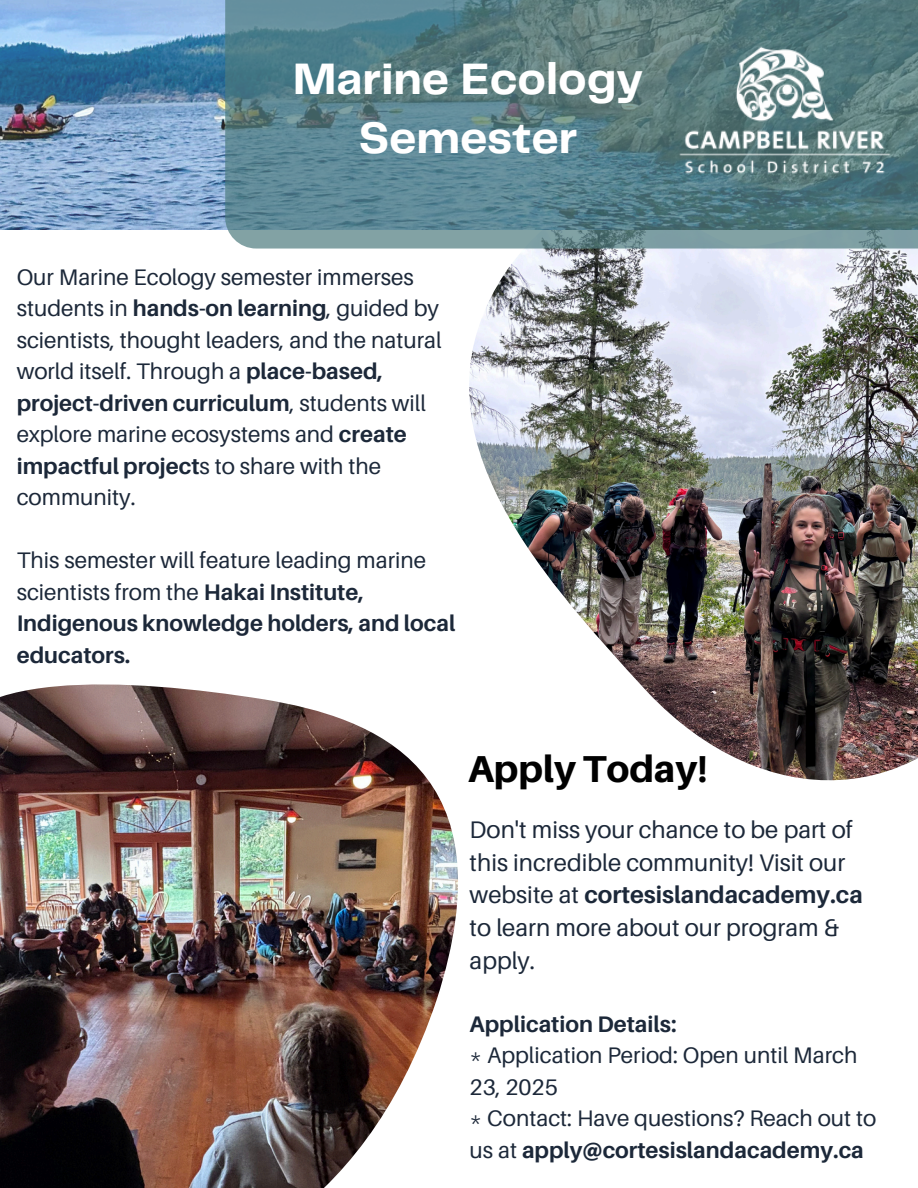
<style>
.page{position:relative;width:918px;height:1188px;background:#fff}
.page>*{position:absolute;margin:0;border:0;box-sizing:border-box;transform-origin:0 0}
.t1{font:700 45.6px/59.7px "Telegraf";color:#fff;text-align:center}
.t2{font:800 37.5px "Aileron";color:#000}
.t3{font:24px/32.7px "Aileron";color:#1c2839}
.t4{font:22.5px/31.5px "Aileron";color:#1c2839}
.t5{font:700 22.5px/31.5px "Aileron";color:#1c2839}
.s1{font-weight:700}
.s2{font-weight:400}
</style>
<div class="page">
<img style="left:469px;top:249px;width:449px;height:532px">
<img style="left:0;top:0;width:225px;height:229px">
<svg style="left:225px;top:0;width:693px;height:249px;background:#5b8289"></svg>
<img style="left:0;top:684px;width:458px;height:504px">
<img style="left:674px;top:41px;width:222px;height:137px">
<p class="t1" style="left:293px;top:51px;width:352px">Marine Ecology<br>Semester</p>
<p class="t4" style="left:17px;top:260px;width:426px">Our Marine Ecology semester immerses students in <span class="s1">hands-on learning</span>, guided by scientists, thought leaders, and the natural world itself. Through a <span class="s1">place-based, project-driven curriculum</span>, students will explore marine ecosystems and <span class="s1">create impactful project</span>s to share with the community.</p>
<p class="t5" style="left:17px;top:544px;width:440px"><span class="s2">This semester will feature leading marine scientists from the</span> Hakai Institute, Indigenous knowledge holders, and local educators.</p>
<p class="t2" style="left:468px;top:746px;width:241px">Apply Today!</p>
<p class="t3" style="left:470px;top:813px;width:395px">Don't miss your chance to be part of this incredible community! Visit our website at <span class="s1">cortesislandacademy.ca </span>to learn more about our program &amp; apply.</p>
<p class="t5" style="left:470px;top:1008px;width:208px">Application Details:</p>
<h2 class="t4" style="left:470px;top:1039px;width:389px">* Application Period: Open until March<br>23, 2025</h2>
<p class="t4" style="left:470px;top:1102px;width:408px">* Contact: Have questions? Reach out to us at <span class="s1">apply@cortesislandacademy.ca</span></p>
</div>
